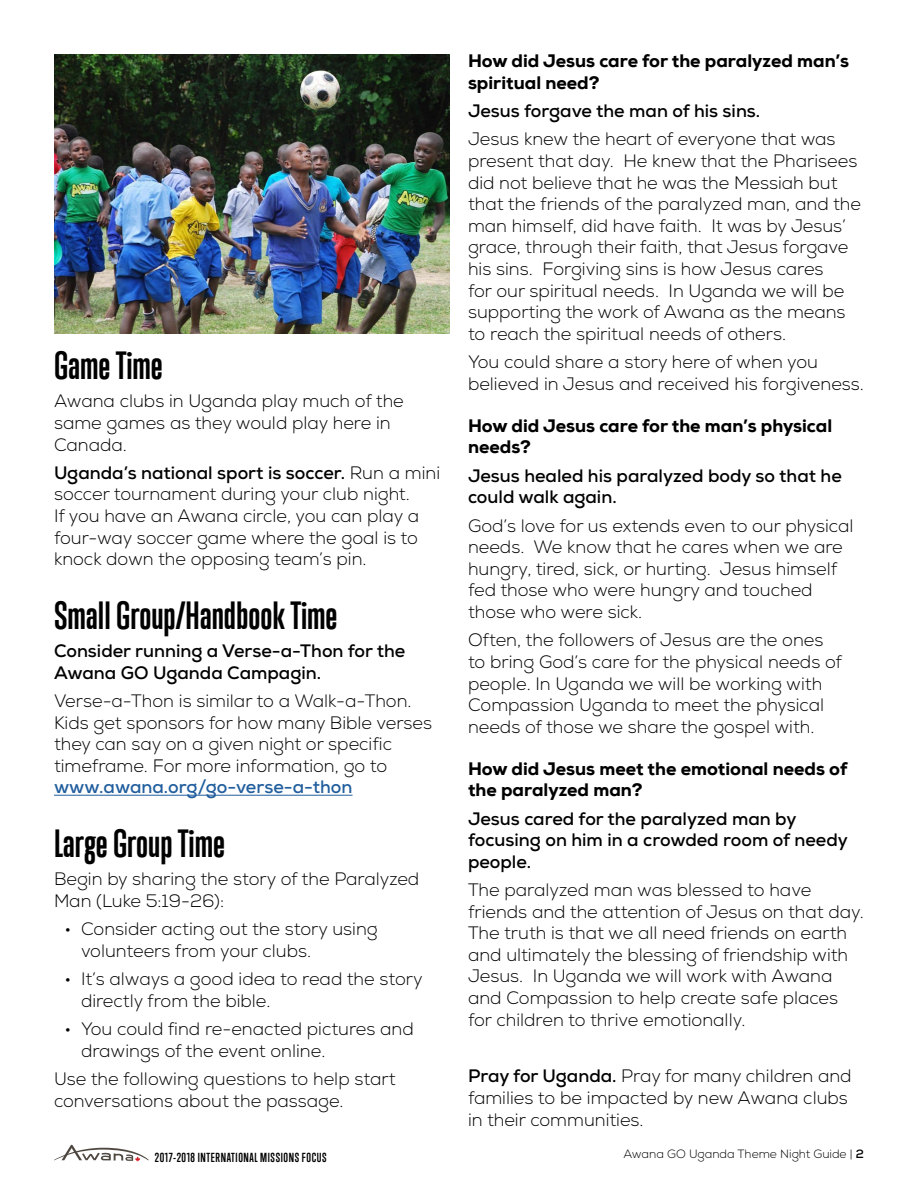
<style>
.page{position:relative;width:918px;height:1188px;background:#fff}
.page>*{position:absolute;margin:0;border:0;box-sizing:border-box;transform-origin:0 0}
.t1{font:700 36px "Trump Gothic East";color:#000}
.t2{font:300 18px/21.6px "Nexa";color:#000}
.t3{font:700 18px/21.6px "Nexa";color:#000}
.t4{font:800 18px/21.6px "Nexa";color:#000}
.t5{font:700 18px "Nexa";color:#215e9e}
.t6{font:700 12px "Trump Gothic Pro";letter-spacing:.05em;color:#000}
.t7{font:300 12px "Nexa";color:#000}
.s1{font-weight:700}
</style>
<div class="page">
<svg style="left:54px;top:1145px;width:95px;height:17px"></svg>
<hr style="left:54px;top:795px;width:299px;height:1px;background:#215e9e">
<img style="left:54px;top:54px;width:396px;height:279px">
<h1 class="t1" style="left:54px;top:343px;width:110px">Game Time</h1>
<p class="t2" style="left:54px;top:391px;width:351px">Awana clubs in Uganda play much of the same games as they would play here in<br>Canada.</p>
<p class="t2" style="left:54px;top:462px;width:388px"><span class="s1">Uganda’s national sport is soccer.</span> Run a mini soccer tournament during your club night.<br>If you have an Awana circle, you can play a four-way soccer game where the goal is to knock down the opposing team’s pin.</p>
<h1 class="t1" style="left:54px;top:593px;width:285px">Small Group/Handbook Time</h1>
<p class="t3" style="left:54px;top:640px;width:353px">Consider running a Verse-a-Thon for the<br>Awana GO Uganda Campagin.</p>
<p class="t2" style="left:54px;top:691px;width:380px">Verse-a-Thon is similar to a Walk-a-Thon.<br>Kids get sponsors for how many Bible verses they can say on a given night or specific timeframe. For more information, go to</p>
<p class="t5" style="left:54px;top:776px;width:300px">www.awana.org/go-verse-a-thon</p>
<h1 class="t1" style="left:54px;top:821px;width:172px">Large Group Time</h1>
<p class="t2" style="left:54px;top:869px;width:367px">Begin by sharing the story of the Paralyzed<br>Man (Luke 5:19-26):</p>
<p class="t2" style="left:81px;top:919px;width:298px;text-indent:-17px">• Consider acting out the story using volunteers from your clubs.</p>
<p class="t2" style="left:81px;top:969px;width:343px;text-indent:-17px">• It’s always a good idea to read the story directly from the bible.</p>
<p class="t2" style="left:81px;top:1019px;width:334px;text-indent:-17px">• You could find re-enacted pictures and drawings of the event online.</p>
<p class="t2" style="left:54px;top:1069px;width:343px">Use the following questions to help start conversations about the passage.</p>
<p class="t4" style="left:468px;top:50px;width:383px">How did Jesus care for the paralyzed man’s spiritual need?</p>
<p class="t3" style="left:468px;top:100px;width:294px">Jesus forgave the man of his sins.</p>
<p class="t2" style="left:468px;top:129px;width:395px">Jesus knew the heart of everyone that was present that day. He knew that the Pharisees did not believe that he was the Messiah but that the friends of the paralyzed man, and the man himself, did have faith. It was by Jesus’ grace, through their faith, that Jesus forgave his sins. Forgiving sins is how Jesus cares<br>for our spiritual needs. In Uganda we will be supporting the work of Awana as the means to reach the spiritual needs of others.</p>
<p class="t2" style="left:468px;top:352px;width:398px">You could share a story here of when you believed in Jesus and received his forgiveness.</p>
<p class="t4" style="left:468px;top:415px;width:366px">How did Jesus care for the man’s physical needs?</p>
<p class="t3" style="left:468px;top:465px;width:375px">Jesus healed his paralyzed body so that he could walk again.</p>
<p class="t2" style="left:468px;top:515px;width:387px">God’s love for us extends even to our physical needs. We know that he cares when we are hungry, tired, sick, or hurting. Jesus himself fed those who were hungry and touched those who were sick.</p>
<p class="t2" style="left:468px;top:630px;width:376px">Often, the followers of Jesus are the ones to bring God’s care for the physical needs of people. In Uganda we will be working with Compassion Uganda to meet the physical needs of those we share the gospel with.</p>
<p class="t4" style="left:468px;top:758px;width:381px">How did Jesus meet the emotional needs of the paralyzed man?</p>
<p class="t3" style="left:468px;top:807px;width:381px">Jesus cared for the paralyzed man by focusing on him in a crowded room of needy people.</p>
<p class="t2" style="left:468px;top:880px;width:398px">The paralyzed man was blessed to have friends and the attention of Jesus on that day.<br>The truth is that we all need friends on earth and ultimately the blessing of friendship with Jesus. In Uganda we will work with Awana and Compassion to help create safe places for children to thrive emotionally.</p>
<p class="t2" style="left:468px;top:1066px;width:385px"><span class="s1">Pray for Uganda.</span> Pray for many children and families to be impacted by new Awana clubs in their communities.</p>
<p class="t6" style="left:155px;top:1150px;width:173px">2017-2018 INTERNATIONAL MISSIONS FOCUS</p>
<p class="t7" style="left:623px;top:1146px;width:242px">Awana GO Uganda Theme Night Guide | <span class="s1">2</span></p>
</div>
